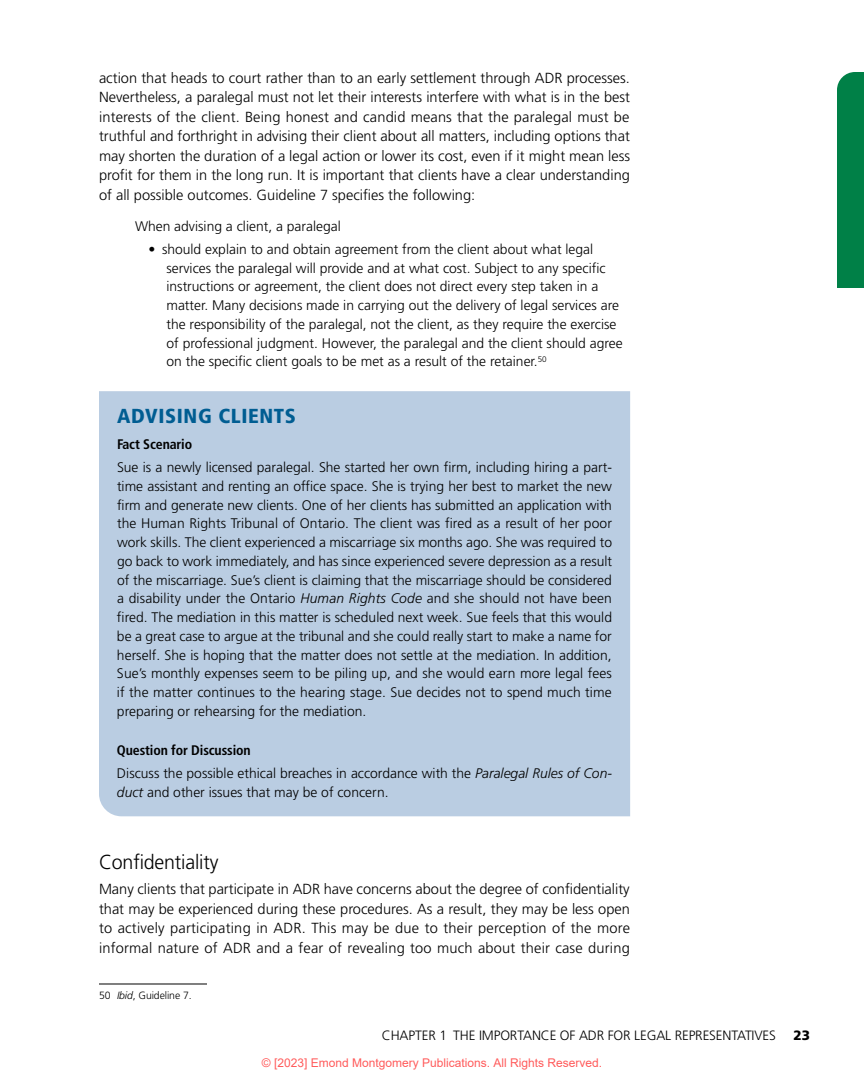
<style>
.page{position:relative;width:864px;height:1080px;background:#fff}
.page>*{position:absolute;margin:0;border:0;box-sizing:border-box;transform-origin:0 0}
.t1{font:300 20.25px "Frutiger LT Std";letter-spacing:-.01em;color:#000}
.t2{font:900 condensed 20.25px "Frutiger LT Std";letter-spacing:.03em;color:#005d92}
.t3{font:300 14.7px/19.5px "Frutiger LT Std";color:#000;text-align:justify}
.t4{font:300 13.8px/18.8px "Frutiger LT Std";color:#000}
.t5{font:700 condensed 13.8px "Frutiger LT Std";letter-spacing:-.01em;color:#000}
.t6{font:300 13.5px "Frutiger LT Std";letter-spacing:-.01em;color:#000}
.t7{font:900 13.5px "Frutiger LT Std";color:#000}
.t8{font:12px "Arial";color:rgb(255 0 0/.65)}
.t9{font:300 10.5px "Frutiger LT Std";letter-spacing:-.01em;color:#000}
.s1{font-style:italic}
.s2{font-weight:700;font-stretch:condensed}
</style>
<div class="page">
<div style="left:837px;top:72px;width:27px;height:216px;background:#008047"></div>
<hr style="left:99px;top:984px;width:108px;height:1px;background:#000">
<div style="left:99px;top:391px;width:531px;height:425px;background:#bacde2"></div>
<p class="t3" style="left:99px;top:68px;width:533px">action that heads to court rather than to an early settlement through ADR processes.<br>Nevertheless, a paralegal must not let their interests interfere with what is in the best interests of the client. Being honest and candid means that the paralegal must be truthful and forthright in advising their client about all matters, including options that may shorten the duration of a legal action or lower its cost, even if it might mean less profit for them in the long run. It is important that clients have a clear understanding of all possible outcomes. Guideline 7 specifies the following:</p>
<p class="t4" style="left:135px;top:217px;width:207px">When advising a client, a paralegal</p>
<p class="t4" style="left:166px;top:240px;width:458px;text-indent:-18px">• should explain to and obtain agreement from the client about what legal services the paralegal will provide and at what cost. Subject to any specific instructions or agreement, the client does not direct every step taken in a matter. Many decisions made in carrying out the delivery of legal services are the responsibility of the paralegal, not the client, as they require the exercise of professional judgment. However, the paralegal and the client should agree on the specific client goals to be met as a result of the retainer.<sup>50</sup></p>
<h1 class="t2" style="left:117px;top:404px;width:180px">ADVISING CLIENTS</h1>
<p class="t5" style="left:117px;top:436px;width:77px">Fact Scenario</p>
<p class="t4" style="left:117px;top:458px;width:497px;text-align:justify">Sue is a newly licensed paralegal. She started her own firm, including hiring a part&shy;time assistant and renting an office space. She is trying her best to market the new firm and generate new clients. One of her clients has submitted an application with the Human Rights Tribunal of Ontario. The client was fired as a result of her poor work skills. The client experienced a miscarriage six months ago. She was required to go back to work immediately, and has since experienced severe depression as a result of the miscarriage. Sue’s client is claiming that the miscarriage should be considered a disability under the Ontario <span class="s1">Human Rights Code</span> and she should not have been fired. The mediation in this matter is scheduled next week. Sue feels that this would be a great case to argue at the tribunal and she could really start to make a name for herself. She is hoping that the matter does not settle at the mediation. In addition, Sue’s monthly expenses seem to be piling up, and she would earn more legal fees if the matter continues to the hearing stage. Sue decides not to spend much time preparing or rehearsing for the mediation.</p>
<p class="t4" style="left:117px;top:739px;width:497px;line-height:23.2px"><span class="s2">Question for Discussion<br></span>Discuss the possible ethical breaches in accordance with the <span class="s1">Paralegal Rules of Con-</span></p>
<p class="t4" style="left:117px;top:783px;width:273px"><span class="s1">duct</span> and other issues that may be of concern.</p>
<h1 class="t1" style="left:99px;top:851px;width:121px">Confidentiality</h1>
<p class="t3" style="left:99px;top:880px;width:533px">Many clients that participate in ADR have concerns about the degree of confidentiality that may be experienced during these procedures. As a result, they may be less open to actively participating in ADR. This may be due to their perception of the more informal nature of ADR and a fear of revealing too much about their case during</p>
<p class="t9" style="left:99px;top:989px;width:94px">50 <span class="s1">Ibid</span>, Guideline 7.</p>
<p class="t6" style="left:382px;top:1027px;width:396px">CHAPTER 1 THE IMPORTANCE OF ADR FOR LEGAL REPRESENTATIVES</p>
<p class="t7" style="left:794px;top:1027px;width:18px">23</p>
<p class="t8" style="left:262px;top:1054px;width:342px">© [2023] Emond Montgomery Publications. All Rights Reserved.</p>
</div>
